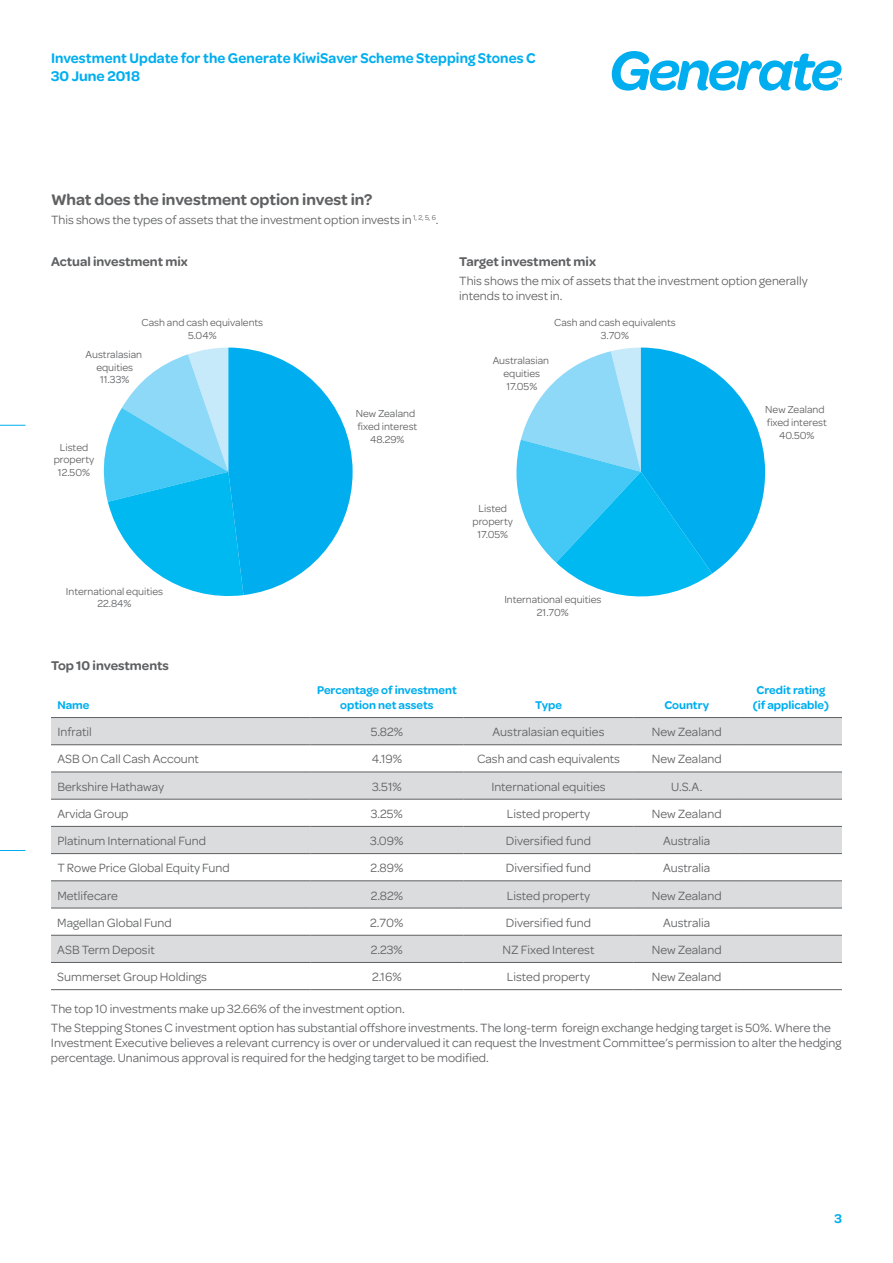
<style>
.page{position:relative;width:893px;height:1263px;background:#fff}
.page>*{position:absolute;margin:0;border:0;box-sizing:border-box;transform-origin:0 0}
.t1{font:600 16.5px "Omnes";color:#5f6062}
.t2{font:600 15px/18px "Omnes";letter-spacing:.005em;color:#00aeef;scale:.96 1}
.t3{font:600 13.5px "Omnes";color:#5f6062}
.t4{font:600 13.5px "Omnes";color:#00aeef}
.t5{font:12.75px/15px "Omnes";color:#5f6062}
.t6{font:600 12px/15px "Omnes";color:#00aeef;text-align:center}
.t7{font:10.8px/12.8px "Omnes";color:#5f6062;text-align:center}
</style>
<div class="page">
<svg style="left:612px;top:51px;width:230px;height:40px"></svg>
<svg style="left:0;top:425px;width:26px;height:1px"></svg>
<svg style="left:0;top:850px;width:26px;height:1px"></svg>
<svg style="left:51px;top:718px;width:791px;height:244px;fill:#dbdcdd"></svg>
<hr style="left:51px;top:772px;width:259px;height:1px;background:#5f6062">
<hr style="left:310px;top:772px;width:153px;height:1px;background:#5f6062">
<hr style="left:463px;top:772px;width:171px;height:1px;background:#5f6062">
<hr style="left:634px;top:772px;width:106px;height:1px;background:#5f6062">
<hr style="left:740px;top:772px;width:102px;height:1px;background:#5f6062">
<hr style="left:51px;top:799px;width:259px;height:1px;background:#5f6062">
<hr style="left:310px;top:799px;width:153px;height:1px;background:#5f6062">
<hr style="left:463px;top:799px;width:171px;height:1px;background:#5f6062">
<hr style="left:634px;top:799px;width:106px;height:1px;background:#5f6062">
<hr style="left:740px;top:799px;width:102px;height:1px;background:#5f6062">
<hr style="left:51px;top:826px;width:259px;height:1px;background:#5f6062">
<hr style="left:310px;top:826px;width:153px;height:1px;background:#5f6062">
<hr style="left:463px;top:826px;width:171px;height:1px;background:#5f6062">
<hr style="left:634px;top:826px;width:106px;height:1px;background:#5f6062">
<hr style="left:740px;top:826px;width:102px;height:1px;background:#5f6062">
<hr style="left:51px;top:853px;width:259px;height:1px;background:#5f6062">
<hr style="left:310px;top:853px;width:153px;height:1px;background:#5f6062">
<hr style="left:463px;top:853px;width:171px;height:1px;background:#5f6062">
<hr style="left:634px;top:853px;width:106px;height:1px;background:#5f6062">
<hr style="left:740px;top:853px;width:102px;height:1px;background:#5f6062">
<hr style="left:51px;top:880px;width:259px;height:1px;background:#5f6062">
<hr style="left:310px;top:880px;width:153px;height:1px;background:#5f6062">
<hr style="left:463px;top:880px;width:171px;height:1px;background:#5f6062">
<hr style="left:634px;top:880px;width:106px;height:1px;background:#5f6062">
<hr style="left:740px;top:880px;width:102px;height:1px;background:#5f6062">
<hr style="left:51px;top:908px;width:259px;height:1px;background:#5f6062">
<hr style="left:310px;top:908px;width:153px;height:1px;background:#5f6062">
<hr style="left:463px;top:908px;width:171px;height:1px;background:#5f6062">
<hr style="left:634px;top:908px;width:106px;height:1px;background:#5f6062">
<hr style="left:740px;top:908px;width:102px;height:1px;background:#5f6062">
<hr style="left:51px;top:935px;width:259px;height:1px;background:#5f6062">
<hr style="left:310px;top:935px;width:153px;height:1px;background:#5f6062">
<hr style="left:463px;top:935px;width:171px;height:1px;background:#5f6062">
<hr style="left:634px;top:935px;width:106px;height:1px;background:#5f6062">
<hr style="left:740px;top:935px;width:102px;height:1px;background:#5f6062">
<hr style="left:51px;top:962px;width:259px;height:1px;background:#5f6062">
<hr style="left:310px;top:962px;width:153px;height:1px;background:#5f6062">
<hr style="left:463px;top:962px;width:171px;height:1px;background:#5f6062">
<hr style="left:634px;top:962px;width:106px;height:1px;background:#5f6062">
<hr style="left:740px;top:962px;width:102px;height:1px;background:#5f6062">
<hr style="left:51px;top:989px;width:259px;height:1px;background:#5f6062">
<hr style="left:310px;top:989px;width:153px;height:1px;background:#5f6062">
<hr style="left:463px;top:989px;width:171px;height:1px;background:#5f6062">
<hr style="left:634px;top:989px;width:106px;height:1px;background:#5f6062">
<hr style="left:740px;top:989px;width:102px;height:1px;background:#5f6062">
<hr style="left:51px;top:717px;width:259px;height:1px;background:#5f6062">
<hr style="left:310px;top:717px;width:153px;height:1px;background:#5f6062">
<hr style="left:463px;top:717px;width:171px;height:1px;background:#5f6062">
<hr style="left:634px;top:717px;width:106px;height:1px;background:#5f6062">
<hr style="left:740px;top:717px;width:102px;height:1px;background:#5f6062">
<hr style="left:51px;top:744px;width:259px;height:1px;background:#5f6062">
<hr style="left:310px;top:744px;width:153px;height:1px;background:#5f6062">
<hr style="left:463px;top:744px;width:171px;height:1px;background:#5f6062">
<hr style="left:634px;top:744px;width:106px;height:1px;background:#5f6062">
<hr style="left:740px;top:744px;width:102px;height:1px;background:#5f6062">
<svg style="left:103px;top:348px;width:250px;height:249px"></svg>
<svg style="left:516px;top:348px;width:249px;height:249px"></svg>
<p class="t2" style="left:51px;top:49px;width:506px">Investment Update for the Generate KiwiSaver Scheme Stepping Stones C<br>30 June 2018</p>
<p class="t1" style="left:51px;top:190px;width:323px">What does the investment option invest in?</p>
<p class="t5" style="left:51px;top:212px;width:389px">This shows the types of assets that the investment option invests in <sup>1,</sup> <sup>2,</sup> <sup>5,</sup> <sup>6</sup>.</p>
<p class="t3" style="left:51px;top:254px;width:138px">Actual investment mix</p>
<p class="t3" style="left:459px;top:254px;width:138px">Target investment mix</p>
<p class="t5" style="left:459px;top:273px;width:350px">This shows the mix of assets that the investment option generally intends to invest in.</p>
<p class="t7" style="left:142px;top:316px;width:123px">Cash and cash equivalents<br>5.04%</p>
<p class="t7" style="left:86px;top:348px;width:58px">Australasian equities<br>11.33%</p>
<p class="t7" style="left:54px;top:441px;width:42px">Listed property<br>12.50%</p>
<p class="t7" style="left:66px;top:585px;width:99px">International equities<br>22.84%</p>
<p class="t3" style="left:51px;top:658px;width:119px">Top 10 investments</p>
<p class="t6" style="left:57px;top:697px;width:34px">Name</p>
<p class="t7" style="left:356px;top:407px;width:63px">New Zealand fixed interest<br>48.29%</p>
<p class="t7" style="left:554px;top:316px;width:123px">Cash and cash equivalents<br>3.70%</p>
<p class="t7" style="left:493px;top:354px;width:58px">Australasian equities<br>17.05%</p>
<p class="t7" style="left:472px;top:502px;width:42px">Listed property<br>17.05%</p>
<p class="t7" style="left:504px;top:593px;width:99px">International equities<br>21.70%</p>
<p class="t6" style="left:317px;top:682px;width:141px">Percentage of investment option net assets</p>
<p class="t6" style="left:535px;top:697px;width:28px">Type</p>
<p class="t6" style="left:664px;top:697px;width:46px">Country</p>
<p class="t7" style="left:765px;top:403px;width:63px">New Zealand fixed interest<br>40.50%</p>
<p class="t6" style="left:753px;top:682px;width:78px">Credit rating (if applicable)</p>
<p class="t5" style="left:57px;top:724px;width:36px">Infratil</p>
<p class="t5" style="left:371px;top:724px;width:34px">5.82%</p>
<p class="t5" style="left:493px;top:724px;width:113px">Australasian equities</p>
<p class="t5" style="left:652px;top:724px;width:71px">New Zealand</p>
<p class="t5" style="left:57px;top:752px;width:143px">ASB On Call Cash Account</p>
<p class="t5" style="left:372px;top:752px;width:32px">4.19%</p>
<p class="t5" style="left:477px;top:752px;width:145px">Cash and cash equivalents</p>
<p class="t5" style="left:652px;top:752px;width:71px">New Zealand</p>
<p class="t5" style="left:57px;top:779px;width:108px">Berkshire Hathaway</p>
<p class="t5" style="left:372px;top:779px;width:31px">3.51%</p>
<p class="t5" style="left:491px;top:779px;width:116px">International equities</p>
<p class="t5" style="left:671px;top:779px;width:33px">U.S.A.</p>
<p class="t5" style="left:57px;top:806px;width:73px">Arvida Group</p>
<p class="t5" style="left:371px;top:806px;width:33px">3.25%</p>
<p class="t5" style="left:507px;top:806px;width:85px">Listed property</p>
<p class="t5" style="left:652px;top:806px;width:71px">New Zealand</p>
<p class="t5" style="left:57px;top:833px;width:150px">Platinum International Fund</p>
<p class="t5" style="left:370px;top:833px;width:35px">3.09%</p>
<p class="t5" style="left:506px;top:833px;width:87px">Diversified fund</p>
<p class="t5" style="left:663px;top:833px;width:49px">Australia</p>
<p class="t5" style="left:57px;top:861px;width:174px">T Rowe Price Global Equity Fund</p>
<p class="t5" style="left:370px;top:861px;width:35px">2.89%</p>
<p class="t5" style="left:506px;top:861px;width:87px">Diversified fund</p>
<p class="t5" style="left:663px;top:861px;width:49px">Australia</p>
<p class="t5" style="left:57px;top:888px;width:62px">Metlifecare</p>
<p class="t5" style="left:371px;top:888px;width:34px">2.82%</p>
<p class="t5" style="left:507px;top:888px;width:85px">Listed property</p>
<p class="t5" style="left:652px;top:888px;width:71px">New Zealand</p>
<p class="t5" style="left:57px;top:915px;width:116px">Magellan Global Fund</p>
<p class="t5" style="left:370px;top:915px;width:35px">2.70%</p>
<p class="t5" style="left:506px;top:915px;width:87px">Diversified fund</p>
<p class="t5" style="left:663px;top:915px;width:49px">Australia</p>
<p class="t5" style="left:57px;top:942px;width:99px">ASB Term Deposit</p>
<p class="t5" style="left:371px;top:942px;width:34px">2.23%</p>
<p class="t5" style="left:502px;top:942px;width:93px">NZ Fixed Interest</p>
<p class="t5" style="left:652px;top:942px;width:71px">New Zealand</p>
<p class="t5" style="left:57px;top:969px;width:151px">Summerset Group Holdings</p>
<p class="t5" style="left:372px;top:969px;width:31px">2.16%</p>
<p class="t5" style="left:507px;top:969px;width:85px">Listed property</p>
<p class="t5" style="left:652px;top:969px;width:71px">New Zealand</p>
<p class="t5" style="left:51px;top:999px;width:781px;line-height:19.2px">The top 10 investments make up 32.66% of the investment option.<br>The Stepping Stones C investment option has substantial offshore investments. The long-term foreign exchange hedging target is 50%. Where the</p>
<p class="t5" style="left:51px;top:1036px;width:792px">Investment Executive believes a relevant currency is over or undervalued it can request the Investment Committee’s permission to alter the hedging percentage. Unanimous approval is required for the hedging target to be modified.</p>
<p class="t4" style="left:834px;top:1210px;width:9px">3</p>
</div>
